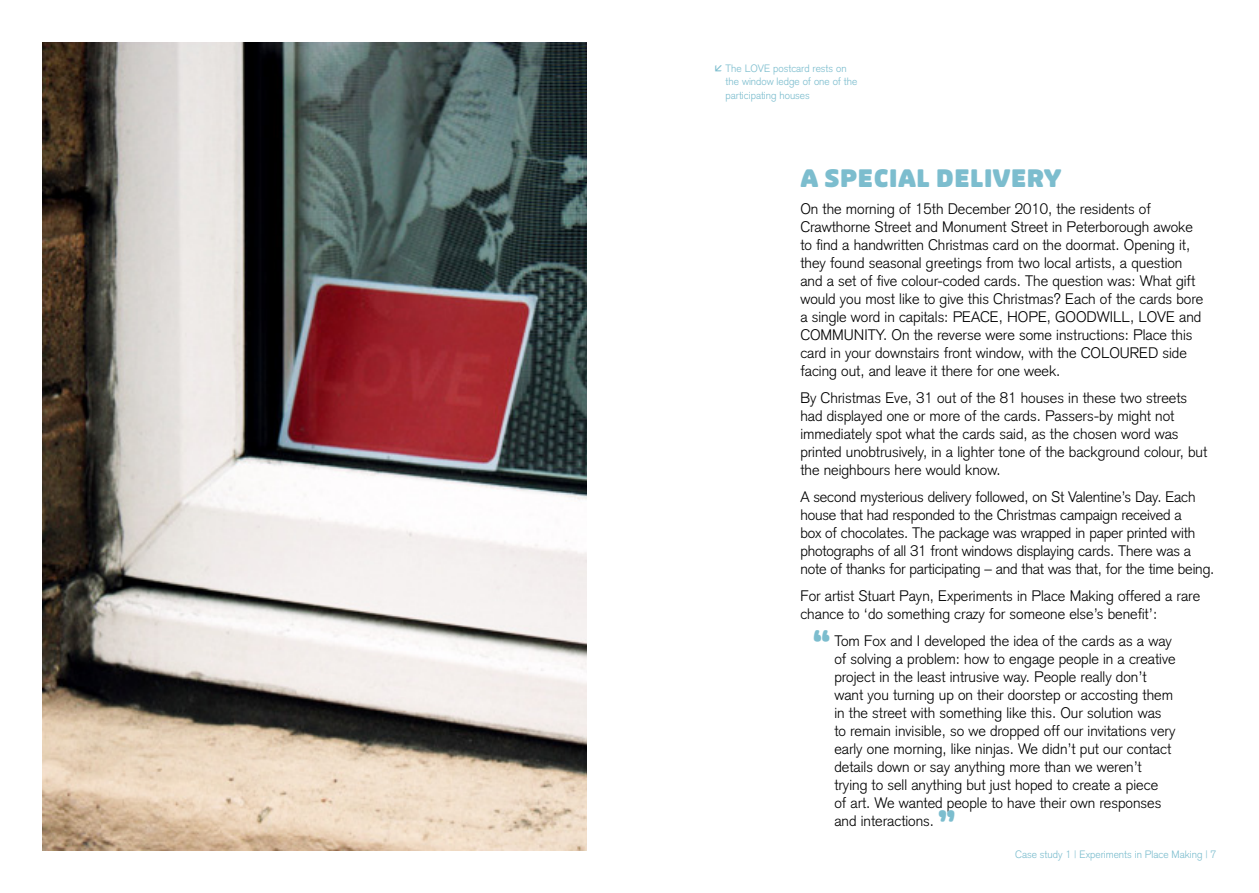
<style>
.page{position:relative;width:1259px;height:893px;background:#fff}
.page>*{position:absolute;margin:0;border:0;box-sizing:border-box;transform-origin:0 0}
.t1{font:24px "Pinup";letter-spacing:.02em;color:#7cbdce}
.t2{font:300 15px/18px "Akzidenz Grotesk";color:#000}
.t3{font:300 10.5px/13.5px "Akzidenz Grotesk";color:#7cbdce}
.s1{font-family:"Pinup";font-weight:400;font-size:27px;color:#7cbdce}
</style>
<div class="page">
<img style="left:43px;top:43px;width:544px;height:807px">
<p class="t3" style="left:725px;top:62px;width:133px">The LOVE postcard rests on the window ledge of one of the participating houses</p>
<h1 class="t1" style="left:800px;top:163px;width:262px">A SPECIAL DELIVERY</h1>
<p class="t2" style="left:800px;top:199px;width:404px">On the morning of 15th December 2010, the residents of Crawthorne Street and Monument Street in Peterborough awoke to find a handwritten Christmas card on the doormat. Opening it, they found seasonal greetings from two local artists, a question and a set of five colour-coded cards. The question was: What gift would you most like to give this Christmas? Each of the cards bore a single word in capitals: PEACE, HOPE, GOODWILL, LOVE and COMMUNITY. On the reverse were some instructions: Place this card in your downstairs front window, with the COLOURED side facing out, and leave it there for one week.</p>
<p class="t2" style="left:800px;top:388px;width:408px">By Christmas Eve, 31 out of the 81 houses in these two streets had displayed one or more of the cards. Passers-by might not immediately spot what the cards said, as the chosen word was printed unobtrusively, in a lighter tone of the background colour, but the neighbours here would know.</p>
<p class="t2" style="left:800px;top:487px;width:415px">A second mysterious delivery followed, on St Valentine’s Day. Each house that had responded to the Christmas campaign received a<br>box of chocolates. The package was wrapped in paper printed with photographs of all 31 front windows displaying cards. There was a note of thanks for participating – and that was that, for the time being.</p>
<p class="t2" style="left:800px;top:586px;width:401px">For artist Stuart Payn, Experiments in Place Making offered a rare chance to ‘do something crazy for someone else’s benefit’:</p>
<p class="t2" style="left:834px;top:631px;width:343px;text-indent:-21px"><span class="s1">“</span> Tom Fox and I developed the idea of the cards as a way of solving a problem: how to engage people in a creative project in the least intrusive way. People really don’t want you turning up on their doorstep or accosting them in the street with something like this. Our solution was to remain invisible, so we dropped off our invitations very early one morning, like ninjas. We didn’t put our contact details down or say anything more than we weren’t trying to sell anything but just hoped to create a piece<br>of art. We wanted people to have their own responses and interactions. <span class="s1">”</span></p>
<p class="t3" style="left:1015px;top:848px;width:203px">Case study 1 | Experiments in Place Making | 7</p>
</div>
